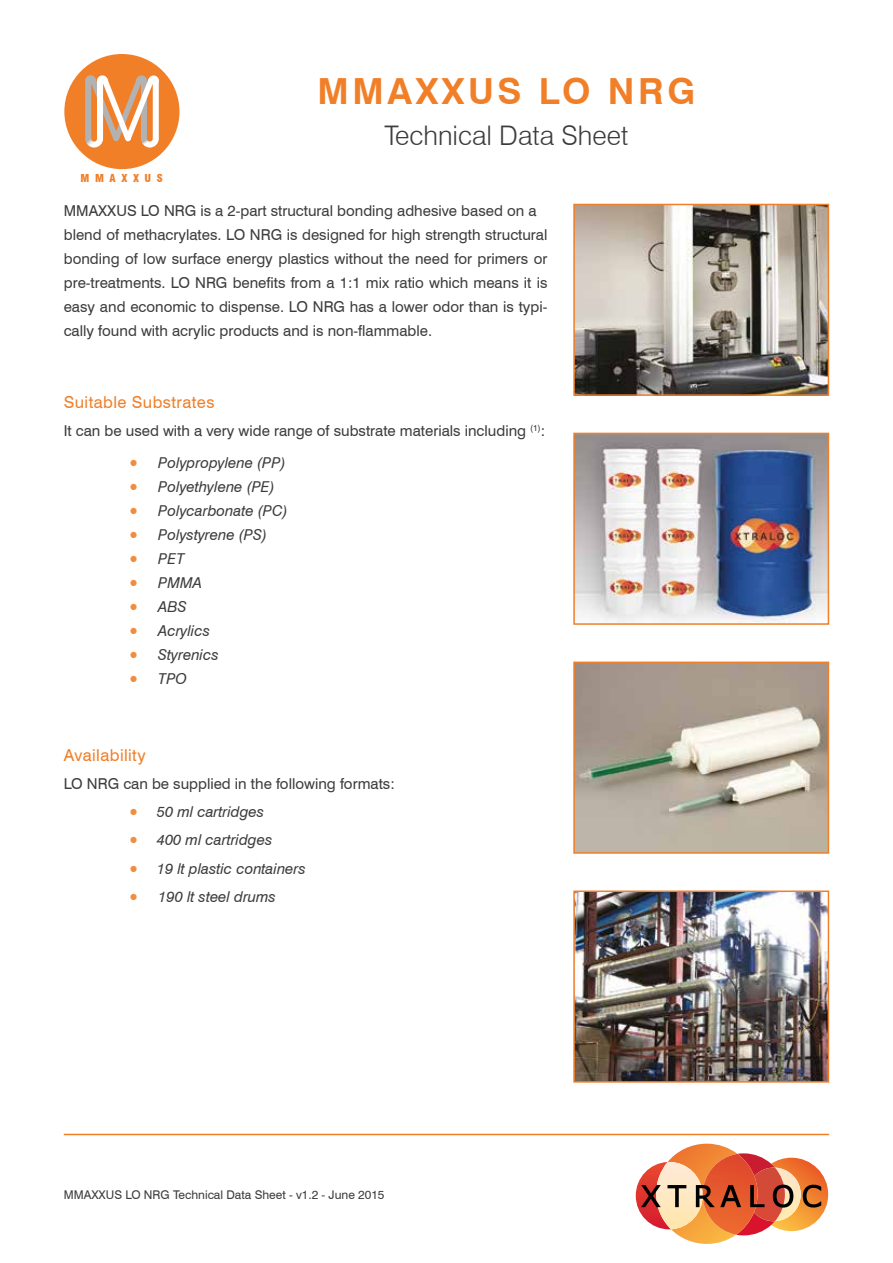
<style>
.page{position:relative;width:893px;height:1263px;background:#fff}
.page>*{position:absolute;margin:0;border:0;box-sizing:border-box;transform-origin:0 0}
.t1{font:700 36px "Swiss 721 BT";letter-spacing:.1em;color:#f07f28}
.t2{font:300 27px "Swiss 721 BT";color:#3c3c3b}
.t3{font:16.5px "Swiss 721 BT";letter-spacing:.025em;color:#f07f28}
.t4{font:15px/24px "Swiss 721 BT";color:#3c3c3b}
.t5{font:italic 15px "Swiss 721 BT";color:#3c3c3b}
.t6{font:12px "Swiss 721 BT";color:#3c3c3b}
.t7{font:900 condensed 10.65px "Swiss 721 BT";letter-spacing:.5em;color:#f07f28;scale:1.05 1}
.s1{font-size:21px;color:#f28d3d}
.s2{font-style:normal;font-size:21px;color:#f28d3d}
</style>
<div class="page">
<hr style="left:64px;top:1134px;width:765px;height:1px;background:#f07f28">
<img style="left:576px;top:207px;width:250px;height:186px">
<div style="left:573px;top:204px;width:256px;height:192px;border:2px solid #f07f28"></div>
<img style="left:576px;top:436px;width:250px;height:186px">
<div style="left:573px;top:433px;width:256px;height:192px;border:2px solid #f07f28"></div>
<img style="left:576px;top:665px;width:250px;height:186px">
<div style="left:573px;top:662px;width:256px;height:192px;border:2px solid #f07f28"></div>
<img style="left:576px;top:893px;width:250px;height:187px">
<div style="left:573px;top:890px;width:256px;height:193px;border:2px solid #f07f28"></div>
<svg style="left:636px;top:1144px;width:192px;height:100px"></svg>
<div style="left:64px;top:54px;width:115px;height:115px;background:#f07f28;border-radius:50%"></div>
<svg style="left:85px;top:75px;width:74px;height:73px"></svg>
<p class="t7" style="left:80px;top:172px;width:80px">MMAXXUS</p>
<h1 class="t1" style="left:317px;top:69px;width:379px">MMAXXUS LO NRG</h1>
<h2 class="t2" style="left:384px;top:119px;width:246px">Technical Data Sheet</h2>
<p class="t4" style="left:64px;top:198px;width:485px">MMAXXUS LO NRG is a 2-part structural bonding adhesive based on a blend of methacrylates. LO NRG is designed for high strength structural bonding of low surface energy plastics without the need for primers or pre-treatments. LO NRG benefits from a 1:1 mix ratio which means it is easy and economic to dispense. LO NRG has a lower odor than is typi&shy;cally found with acrylic products and is non-flammable.</p>
<p class="t3" style="left:64px;top:392px;width:152px">Suitable Substrates</p>
<p class="t4" style="left:64px;top:418px;width:483px">It can be used with a very wide range of substrate materials including <sup>(1)</sup>:</p>
<p class="t5" style="left:128px;top:454px;width:160px"><span class="s1">•</span> Polypropylene (PP)</p>
<p class="t5" style="left:128px;top:478px;width:149px"><span class="s1">•</span> Polyethylene (PE)</p>
<p class="t5" style="left:128px;top:502px;width:162px"><span class="s2">•</span> Polycarbonate (PC)</p>
<p class="t5" style="left:128px;top:526px;width:141px"><span class="s2">•</span> Polystyrene (PS)</p>
<p class="t5" style="left:128px;top:550px;width:58px"><span class="s2">•</span> PET</p>
<p class="t5" style="left:128px;top:574px;width:76px"><span class="s2">•</span> PMMA</p>
<p class="t5" style="left:128px;top:598px;width:61px"><span class="s2">•</span> ABS</p>
<p class="t5" style="left:128px;top:622px;width:84px"><span class="s2">•</span> Acrylics</p>
<p class="t5" style="left:128px;top:646px;width:93px"><span class="s2">•</span> Styrenics</p>
<p class="t5" style="left:128px;top:670px;width:61px"><span class="s2">•</span> TPO</p>
<p class="t3" style="left:64px;top:745px;width:83px">Availability</p>
<p class="t4" style="left:64px;top:771px;width:332px">LO NRG can be supplied in the following formats:</p>
<p class="t5" style="left:128px;top:803px;width:138px"><span class="s2">•</span> 50 ml cartridges</p>
<p class="t5" style="left:128px;top:831px;width:146px"><span class="s2">•</span> 400 ml cartridges</p>
<p class="t5" style="left:128px;top:859px;width:180px"><span class="s1">•</span> 19 lt plastic containers</p>
<p class="t5" style="left:128px;top:887px;width:150px"><span class="s2">•</span> 190 lt steel drums</p>
<p class="t6" style="left:64px;top:1187px;width:322px">MMAXXUS LO NRG Technical Data Sheet - v1.2 - June 2015</p>
</div>
